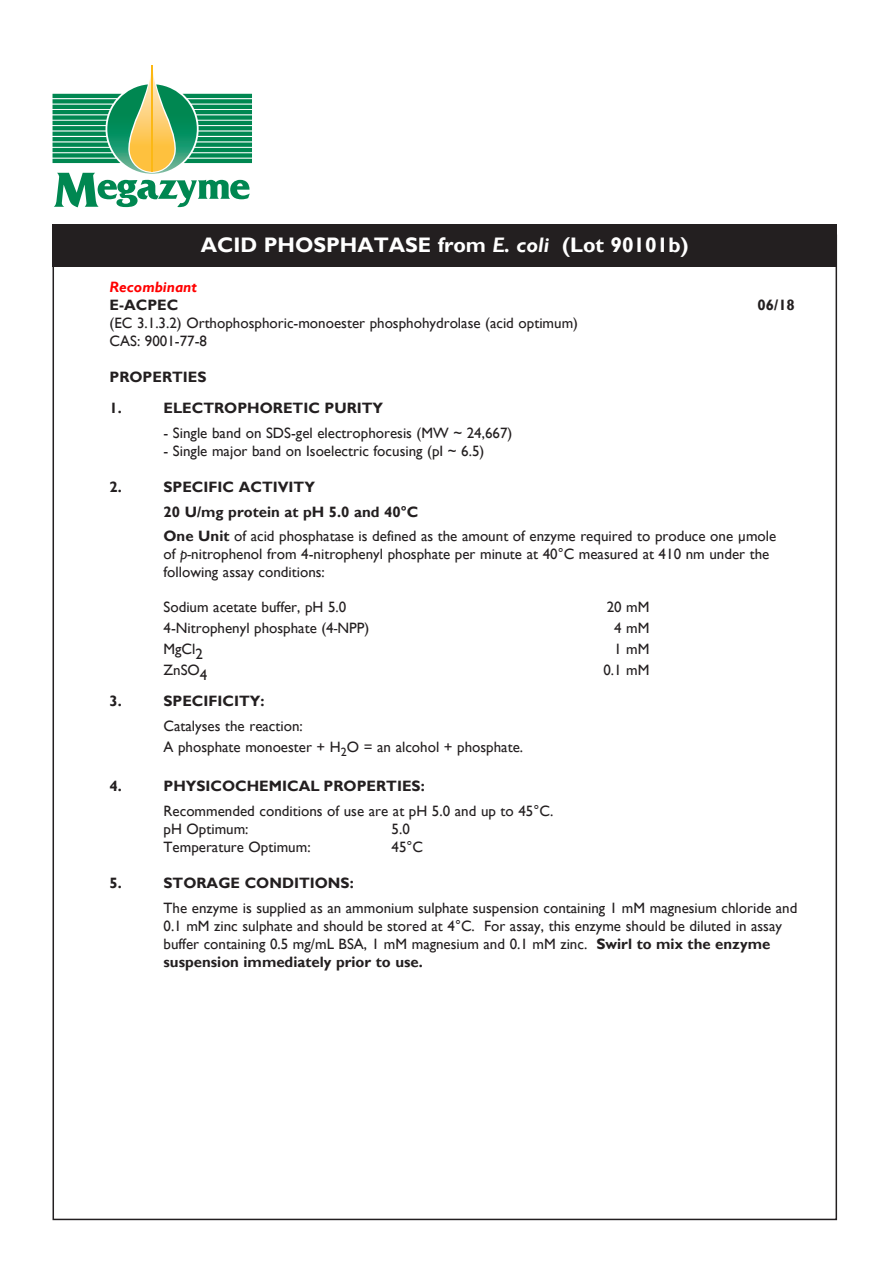
<style>
.page{position:relative;width:893px;height:1263px;background:#fff}
.page>*{position:absolute;margin:0;border:0;box-sizing:border-box;transform-origin:0 0}
.t1{font:700 21px "Gill Sans";color:#fff}
.t2{font:15px/18px "Gill Sans";color:#231f20}
.t3{font:700 15px "Gill Sans";color:#231f20}
.t4{font:italic 700 15px "Gill Sans";color:#f00}
.s1{font-style:italic}
.s2{font-weight:700}
</style>
<div class="page">
<div style="left:53px;top:224px;width:784px;height:43px;background:#231f20"></div>
<svg style="left:53px;top:65px;width:199px;height:142px"></svg>
<hr style="left:152px;top:65px;width:1px;height:107px;background:#fcb814">
<p class="t1" style="left:201px;top:232px;width:489px">ACID PHOSPHATASE from <span class="s1">E. coli</span> (Lot 90101b)</p>
<p class="t4" style="left:110px;top:278px;width:89px">Recombinant</p>
<p class="t3" style="left:110px;top:295px;width:70px">E-ACPEC</p>
<p class="t3" style="left:758px;top:295px;width:39px">06/18</p>
<p class="t2" style="left:110px;top:314px;width:470px">(EC 3.1.3.2) Orthophosphoric-monoester phosphohydrolase (acid optimum)</p>
<p class="t2" style="left:110px;top:332px;width:99px">CAS: 9001-77-8</p>
<p class="t3" style="left:110px;top:367px;width:99px">PROPERTIES</p>
<p class="t3" style="left:110px;top:399px;width:14px">1.</p>
<p class="t3" style="left:164px;top:399px;width:221px">ELECTROPHORETIC PURITY</p>
<p class="t2" style="left:164px;top:424px;width:350px">- Single band on SDS-gel electrophoresis (MW ~ 24,667)</p>
<p class="t2" style="left:164px;top:442px;width:322px">- Single major band on Isoelectric focusing (pI ~ 6.5)</p>
<p class="t3" style="left:110px;top:478px;width:14px">2.</p>
<p class="t3" style="left:164px;top:478px;width:153px">SPECIFIC ACTIVITY</p>
<p class="t3" style="left:164px;top:502px;width:256px">20 U/mg protein at pH 5.0 and 40°C</p>
<p class="t2" style="left:164px;top:528px;width:614px"><span class="s2">One Unit</span> of acid phosphatase is defined as the amount of enzyme required to produce one µmole of <span class="s1">p-</span>nitrophenol from 4-nitrophenyl phosphate per minute at 40°C measured at 410 nm under the following assay conditions:</p>
<p class="t2" style="left:164px;top:598px;width:184px">Sodium acetate buffer, pH 5.0</p>
<p class="t2" style="left:607px;top:598px;width:44px">20 mM</p>
<p class="t2" style="left:164px;top:619px;width:207px">4-Nitrophenyl phosphate (4<span class="s1">-</span>NPP)</p>
<p class="t2" style="left:614px;top:619px;width:37px">4 mM</p>
<p class="t2" style="left:164px;top:640px;width:41px">MgCl2</p>
<p class="t2" style="left:614px;top:640px;width:37px">1 mM</p>
<p class="t2" style="left:164px;top:661px;width:45px">ZnSO4</p>
<p class="t2" style="left:603px;top:661px;width:48px">0.1 mM</p>
<p class="t3" style="left:110px;top:692px;width:14px">3.</p>
<p class="t3" style="left:164px;top:692px;width:103px">SPECIFICITY:</p>
<p class="t2" style="left:164px;top:717px;width:141px">Catalyses the reaction:</p>
<p class="t2" style="left:164px;top:738px;width:361px">A phosphate monoester + H<sub>2</sub>O = an alcohol + phosphate.</p>
<p class="t3" style="left:110px;top:777px;width:14px">4.</p>
<p class="t3" style="left:164px;top:777px;width:263px">PHYSICOCHEMICAL PROPERTIES:</p>
<p class="t2" style="left:164px;top:802px;width:391px">Recommended conditions of use are at pH 5.0 and up to 45°C.</p>
<p class="t2" style="left:164px;top:820px;width:87px">pH Optimum:</p>
<p class="t2" style="left:392px;top:820px;width:20px">5.0</p>
<p class="t2" style="left:164px;top:838px;width:149px">Temperature Optimum:</p>
<p class="t2" style="left:392px;top:838px;width:33px">45°C</p>
<p class="t3" style="left:110px;top:874px;width:14px">5.</p>
<p class="t3" style="left:164px;top:874px;width:192px">STORAGE CONDITIONS:</p>
<p class="t2" style="left:164px;top:899px;width:635px">The enzyme is supplied as an ammonium sulphate suspension containing 1 mM magnesium chloride and 0.1 mM zinc sulphate and should be stored at 4°C. For assay, this enzyme should be diluted in assay buffer containing 0.5 mg/mL BSA, 1 mM magnesium and 0.1 mM zinc. <span class="s2">Swirl to mix the enzyme suspension immediately prior to use.</span></p>
</div>
